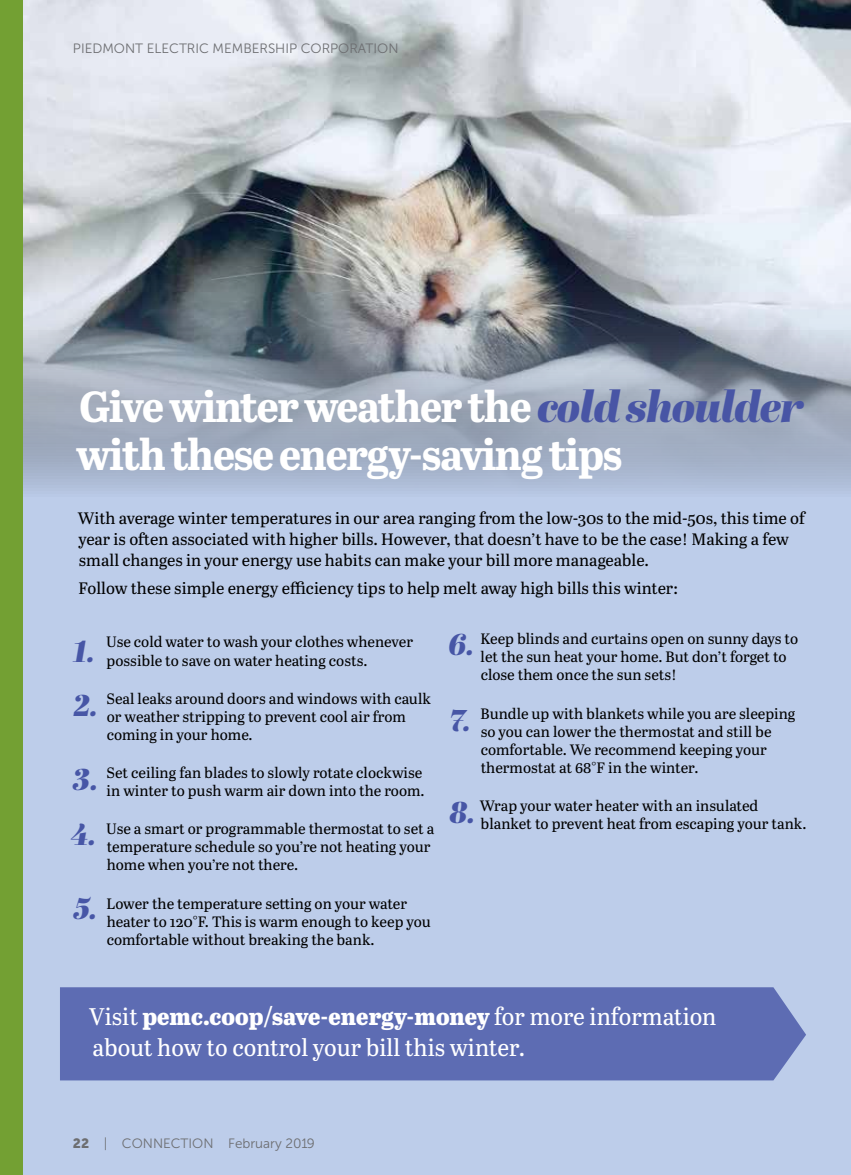
<style>
.page{position:relative;width:851px;height:1175px;background:#fff}
.page>*{position:absolute;margin:0;border:0;box-sizing:border-box;transform-origin:0 0}
.t1{font:700 43.5px/48px "Abril Titling";letter-spacing:-.03em;color:#fff}
.t2{font:italic 30px/53.8px "Abril Fatface";color:#4756a6}
.t3{font:24px "Abril Titling Eb";color:#fff}
.t4{font:24px "Abril Titling";letter-spacing:-.005em;color:#fff}
.t5{font:16.5px/21px "Abril Text";color:#000}
.t6{font:15px/18px "Abril Text";color:#000}
.t7{font:13.5px "Museo Sans 300";color:#6d6e71}
.s1{font-family:"Abril Fatface";font-weight:400;font-style:italic;color:#4855a5}
.s2{font-family:"Abril Titling"}
.s3{font-family:"Museo Sans 900"}
</style>
<div class="page">
<img style="left:23px;top:0;width:827px;height:265px">
<svg style="left:23px;top:265px;width:827px;height:307px;background:#a3aec0"></svg>
<div style="left:21px;top:572px;width:829px;height:602px;background:#bdcdea"></div>
<div style="left:60px;top:987px;width:746px;height:93px;background:#5d6cb3"></div>
<div style="left:0;top:0;width:23px;height:1174px;background:#73a033"></div>
<p class="t7" style="left:73px;top:41px;width:327px">PIEDMONT ELECTRIC MEMBERSHIP CORPORATION</p>
<h1 class="t1" style="left:76px;top:380px;width:729px">Give winter weather the<span class="s1">cold shoulder </span>with these energy-saving tips</h1>
<p class="t5" style="left:78px;top:507px;width:728px">With average winter temperatures in our area ranging from the low-30s to the mid-50s, this time of year is often associated with higher bills. However, that doesn’t have to be the case! Making a few small changes in your energy use habits can make your bill more manageable.</p>
<p class="t5" style="left:78px;top:577px;width:601px">Follow these simple energy efficiency tips to help melt away high bills this winter:</p>
<h2 class="t2" style="left:73px;top:623px;width:27px">1.<br>2.</h2>
<h2 class="t2" style="left:70px;top:751px;width:30px;line-height:55.1px">3.<br>4.</h2>
<h2 class="t2" style="left:73px;top:880px;width:26px">5.</h2>
<p class="t6" style="left:106px;top:632px;width:308px">Use cold water to wash your clothes whenever possible to save on water heating costs.</p>
<p class="t6" style="left:107px;top:689px;width:326px">Seal leaks around doors and windows with caulk or weather stripping to prevent cool air from coming in your home.</p>
<p class="t6" style="left:107px;top:763px;width:319px">Set ceiling fan blades to slowly rotate clockwise in winter to push warm air down into the room.</p>
<p class="t6" style="left:106px;top:819px;width:329px">Use a smart or programmable thermostat to set a temperature schedule so you’re not heating your home when you’re not there.</p>
<p class="t6" style="left:106px;top:893px;width:326px">Lower the temperature setting on your water heater to 120°F. This is warm enough to keep you comfortable without breaking the bank.</p>
<p class="t6" style="left:480px;top:629px;width:319px">Keep blinds and curtains open on sunny days to let the sun heat your home. But don’t forget to close them once the sun sets!</p>
<p class="t6" style="left:480px;top:703px;width:316px">Bundle up with blankets while you are sleeping so you can lower the thermostat and still be comfortable. We recommend keeping your thermostat at 68°F in the winter.</p>
<p class="t6" style="left:479px;top:796px;width:328px">Wrap your water heater with an insulated blanket to prevent heat from escaping your tank.</p>
<h2 class="t2" style="left:448px;top:616px;width:28px">6.</h2>
<h2 class="t2" style="left:448px;top:692px;width:24px">7.</h2>
<h2 class="t2" style="left:449px;top:784px;width:27px">8.</h2>
<h3 class="t3" style="left:89px;top:998px;width:628px"><span class="s2">Visit</span> pemc.coop/save-energy-money <span class="s2">for more information</span></h3>
<h3 class="t4" style="left:93px;top:1030px;width:434px">about how to control your bill this winter.</h3>
<p class="t7" style="left:73px;top:1135px;width:243px"><span class="s3">22</span> | CONNECTION February 2019</p>
</div>
